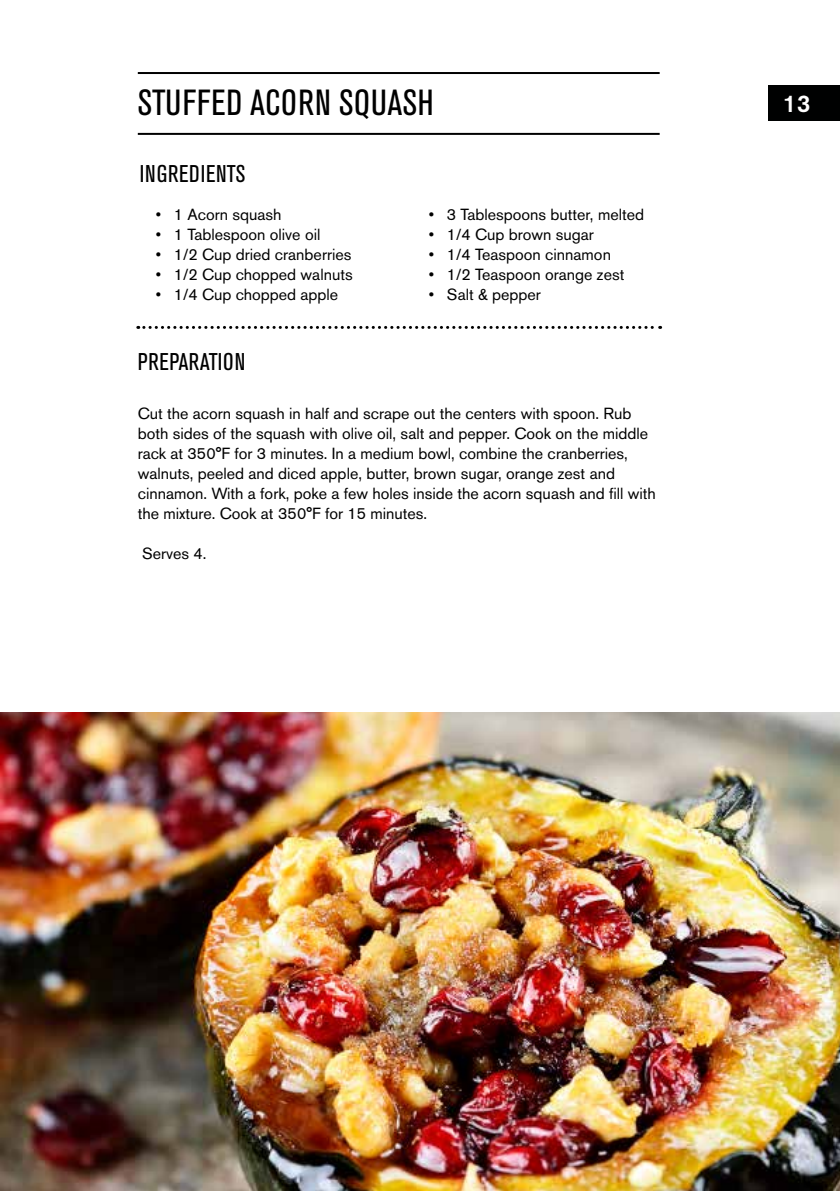
<style>
.page{position:relative;width:840px;height:1191px;background:#fff}
.page>*{position:absolute;margin:0;border:0;box-sizing:border-box;transform-origin:0 0}
.t1{font:condensed 36px "Akzidenz Grotesk BE";letter-spacing:.02em;color:#000}
.t2{font:condensed 24px "Akzidenz Grotesk BE";letter-spacing:.02em;color:#000}
.t3{font:500 24px "Akzidenz Grotesk BE";color:#fff}
.t4{font:16px/20px "Akzidenz Grotesk BE";color:#000}
</style>
<div class="page">
<hr style="left:138px;top:133px;width:521px;height:2px;background:#000">
<svg style="left:138px;top:326px;width:522px;height:3px"></svg>
<hr style="left:138px;top:72px;width:521px;height:2px;background:#000">
<img style="left:0;top:712px;width:839px;height:479px">
<div style="left:767px;top:86px;width:72px;height:35px;background:#000101"></div>
<h1 class="t1" style="left:138px;top:82px;width:297px">STUFFED ACORN SQUASH</h1>
<h2 class="t2" style="left:140px;top:160px;width:107px">INGREDIENTS</h2>
<p class="t4" style="left:156px;top:204px;width:127px">• 1 Acorn squash</p>
<p class="t4" style="left:156px;top:224px;width:166px">• 1 Tablespoon olive oil</p>
<p class="t4" style="left:156px;top:244px;width:197px">• 1/2 Cup dried cranberries</p>
<p class="t4" style="left:156px;top:264px;width:198px">• 1/2 Cup chopped walnuts</p>
<p class="t4" style="left:156px;top:284px;width:184px">• 1/4 Cup chopped apple</p>
<p class="t4" style="left:428px;top:204px;width:217px">• 3 Tablespoons butter, melted</p>
<p class="t4" style="left:428px;top:224px;width:166px">• 1/4 Cup brown sugar</p>
<p class="t4" style="left:428px;top:244px;width:184px">• 1/4 Teaspoon cinnamon</p>
<p class="t4" style="left:428px;top:264px;width:197px">• 1/2 Teaspoon orange zest</p>
<p class="t4" style="left:428px;top:284px;width:113px">• Salt &amp; pepper</p>
<h2 class="t2" style="left:138px;top:348px;width:109px">PREPARATION</h2>
<p class="t4" style="left:138px;top:403px;width:519px">Cut the acorn squash in half and scrape out the centers with spoon. Rub both sides of the squash with olive oil, salt and pepper. Cook on the middle rack at 350°F for 3 minutes. In a medium bowl, combine the cranberries, walnuts, peeled and diced apple, butter, brown sugar, orange zest and cinnamon. With a fork, poke a few holes inside the acorn squash and fill with the mixture. Cook at 350°F for 15 minutes.</p>
<p class="t4" style="left:142px;top:543px;width:66px">Serves 4.</p>
<h2 class="t3" style="left:782px;top:88px;width:28px">13</h2>
</div>
